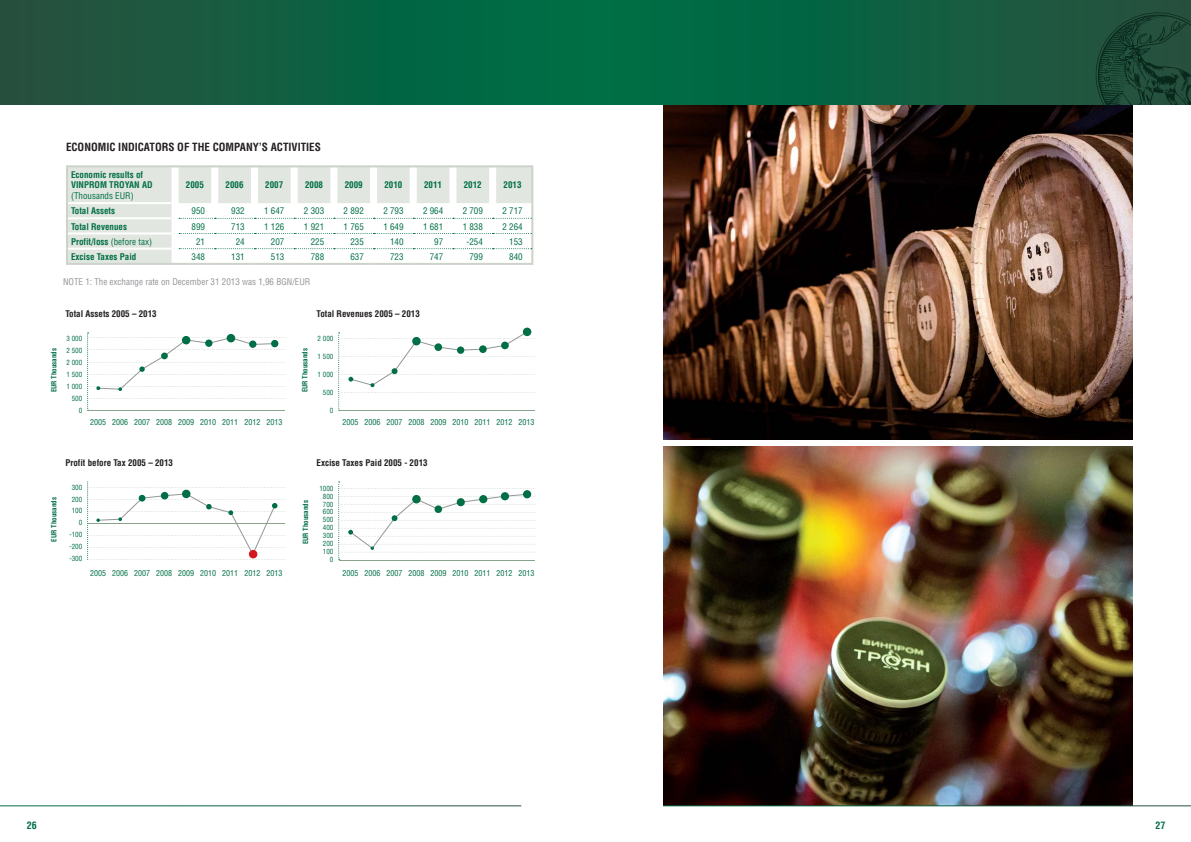
<style>
.page{position:relative;width:1191px;height:842px;background:#fff}
.page>*{position:absolute;margin:0;border:0;box-sizing:border-box;transform-origin:0 0}
.t1{font:700 condensed 11px "Helvetica CE";color:#231f20}
.t2{font:700 condensed 10px "Helvetica CE";letter-spacing:.01em;color:#006f45}
.t3{font:condensed 9px "Helvetica CE";color:#006f45}
.t4{font:700 condensed 9px/10.8px "Helvetica CE";color:#006f45}
.t5{font:700 condensed 9px "Helvetica CE";color:#231f20}
.t6{font:condensed 9px "Helvetica CE";color:#939598}
.t7{font:condensed 8px "Helvetica CE";color:#006f45}
.t8{font:condensed 7px/7.9px "Helvetica CE";color:#006f45;text-align:right}
.t9{font:700 condensed 7px "Helvetica CE";color:#006f45}
.s1{font-weight:400}
.s2{color:#231f20}
</style>
<div class="page">
<img style="left:663px;top:446px;width:469px;height:359px">
<img style="left:663px;top:105px;width:469px;height:335px">
<hr style="left:89px;top:411px;width:196px;height:1px;background:#8aa48c">
<hr style="left:340px;top:560px;width:195px;height:1px;background:#8aa48c">
<div style="left:0;top:0;width:595px;height:105px;background:linear-gradient(to right,#294f3e,#007045)"></div>
<div style="left:595px;top:0;width:596px;height:105px;background:linear-gradient(to right,#007045,#28503e)"></div>
<div style="left:68px;top:167px;width:463px;height:96px;background:#e2e6e0"></div>
<hr style="left:531px;top:167px;width:2px;height:36px;background:#ccd3c9">
<div style="left:172px;top:167px;width:6px;height:36px;background:#fff"></div>
<div style="left:211px;top:167px;width:7px;height:36px;background:#fff"></div>
<div style="left:251px;top:167px;width:7px;height:36px;background:#fff"></div>
<div style="left:291px;top:167px;width:7px;height:36px;background:#fff"></div>
<div style="left:330px;top:167px;width:7px;height:36px;background:#fff"></div>
<div style="left:370px;top:167px;width:7px;height:36px;background:#fff"></div>
<div style="left:410px;top:167px;width:7px;height:36px;background:#fff"></div>
<div style="left:449px;top:167px;width:7px;height:36px;background:#fff"></div>
<div style="left:489px;top:167px;width:7px;height:36px;background:#fff"></div>
<div style="left:171px;top:203px;width:7px;height:15px;background:#fff"></div>
<div style="left:171px;top:218px;width:7px;height:15px;background:#fff"></div>
<div style="left:171px;top:233px;width:7px;height:16px;background:#fff"></div>
<div style="left:171px;top:249px;width:7px;height:14px;background:#fff"></div>
<hr style="left:68px;top:202px;width:104px;height:2px;background:#fff">
<hr style="left:68px;top:217px;width:104px;height:2px;background:#fff">
<hr style="left:68px;top:232px;width:104px;height:2px;background:#fff">
<hr style="left:68px;top:248px;width:104px;height:2px;background:#fff">
<hr style="left:66px;top:167px;width:2px;height:36px;background:#ccd3c9">
<hr style="left:66px;top:165px;width:109px;height:2px;background:#ccd3c9">
<svg style="left:66px;top:203px;width:2px;height:60px"></svg>
<hr style="left:175px;top:165px;width:358px;height:2px;background:#ccd3c9">
<hr style="left:66px;top:263px;width:109px;height:2px;background:#ccd3c9">
<hr style="left:175px;top:263px;width:40px;height:2px;background:#ccd3c9">
<hr style="left:215px;top:263px;width:39px;height:2px;background:#ccd3c9">
<hr style="left:254px;top:263px;width:40px;height:2px;background:#ccd3c9">
<hr style="left:294px;top:263px;width:40px;height:2px;background:#ccd3c9">
<hr style="left:334px;top:263px;width:39px;height:2px;background:#ccd3c9">
<hr style="left:373px;top:263px;width:40px;height:2px;background:#ccd3c9">
<svg style="left:179px;top:203px;width:354px;height:60px"></svg>
<hr style="left:413px;top:263px;width:120px;height:2px;background:#ccd3c9">
<svg style="left:87px;top:332px;width:199px;height:79px"></svg>
<div style="left:161px;top:353px;width:7px;height:6px;background:#006f45;border-radius:50%"></div>
<div style="left:182px;top:336px;width:8px;height:8px;background:#006f45;border-radius:50%"></div>
<div style="left:205px;top:339px;width:7px;height:8px;background:#006f45;border-radius:50%"></div>
<div style="left:249px;top:340px;width:7px;height:8px;background:#006f45;border-radius:50%"></div>
<div style="left:271px;top:340px;width:7px;height:7px;background:#006f45;border-radius:50%"></div>
<div style="left:227px;top:334px;width:8px;height:8px;background:#006f45;border-radius:50%"></div>
<svg style="left:87px;top:481px;width:199px;height:79px"></svg>
<div style="left:249px;top:550px;width:8px;height:8px;background:#d31820;border-radius:50%"></div>
<svg style="left:338px;top:331px;width:197px;height:80px"></svg>
<div style="left:412px;top:337px;width:9px;height:8px;background:#006f45;border-radius:50%"></div>
<div style="left:434px;top:343px;width:8px;height:8px;background:#006f45;border-radius:50%"></div>
<div style="left:457px;top:346px;width:7px;height:8px;background:#006f45;border-radius:50%"></div>
<div style="left:479px;top:345px;width:8px;height:8px;background:#006f45;border-radius:50%"></div>
<div style="left:501px;top:342px;width:8px;height:7px;background:#006f45;border-radius:50%"></div>
<div style="left:523px;top:328px;width:8px;height:8px;background:#006f45;border-radius:50%"></div>
<svg style="left:338px;top:481px;width:196px;height:79px"></svg>
<div style="left:412px;top:495px;width:9px;height:8px;background:#006f45;border-radius:50%"></div>
<div style="left:434px;top:505px;width:8px;height:8px;background:#006f45;border-radius:50%"></div>
<div style="left:457px;top:498px;width:8px;height:8px;background:#006f45;border-radius:50%"></div>
<div style="left:479px;top:495px;width:8px;height:8px;background:#006f45;border-radius:50%"></div>
<div style="left:501px;top:492px;width:8px;height:8px;background:#006f45;border-radius:50%"></div>
<div style="left:523px;top:490px;width:8px;height:8px;background:#006f45;border-radius:50%"></div>
<svg style="left:1095px;top:12px;width:96px;height:94px;background:#1e4736"></svg>
<h1 class="t1" style="left:66px;top:141px;width:256px">ECONOMIC INDICATORS OF THE COMPANY’S ACTIVITIES</h1>
<p class="t4" style="left:71px;top:169px;width:83px">Economic results of<br>VINPROM TROYAN AD</p>
<p class="t3" style="left:71px;top:192px;width:64px">(Thousands EUR)</p>
<p class="t4" style="left:186px;top:180px;width:19px">2005</p>
<p class="t4" style="left:226px;top:180px;width:19px">2006</p>
<p class="t4" style="left:265px;top:180px;width:19px">2007</p>
<p class="t4" style="left:305px;top:180px;width:19px">2008</p>
<p class="t4" style="left:345px;top:180px;width:19px">2009</p>
<p class="t4" style="left:384px;top:180px;width:19px">2010</p>
<p class="t4" style="left:424px;top:180px;width:19px">2011</p>
<p class="t4" style="left:464px;top:180px;width:19px">2012</p>
<p class="t4" style="left:503px;top:180px;width:19px">2013</p>
<p class="t4" style="left:71px;top:206px;width:46px">Total Assets</p>
<p class="t3" style="left:192px;top:207px;width:15px">950</p>
<p class="t3" style="left:231px;top:207px;width:15px">932</p>
<p class="t3" style="left:264px;top:207px;width:22px">1 647</p>
<p class="t3" style="left:304px;top:207px;width:22px">2 303</p>
<p class="t3" style="left:344px;top:207px;width:22px">2 892</p>
<p class="t3" style="left:383px;top:207px;width:22px">2 793</p>
<p class="t3" style="left:423px;top:207px;width:22px">2 964</p>
<p class="t3" style="left:463px;top:207px;width:22px">2 709</p>
<p class="t3" style="left:502px;top:207px;width:22px">2 717</p>
<p class="t4" style="left:71px;top:221px;width:58px">Total Revenues</p>
<p class="t3" style="left:192px;top:222px;width:15px">899</p>
<p class="t3" style="left:231px;top:222px;width:15px">713</p>
<p class="t3" style="left:264px;top:222px;width:22px">1 126</p>
<p class="t3" style="left:304px;top:222px;width:22px">1 921</p>
<p class="t3" style="left:344px;top:222px;width:22px">1 765</p>
<p class="t3" style="left:383px;top:222px;width:22px">1 649</p>
<p class="t3" style="left:423px;top:222px;width:22px">1 681</p>
<p class="t3" style="left:463px;top:222px;width:22px">1 838</p>
<p class="t3" style="left:502px;top:222px;width:22px">2 264</p>
<p class="t4" style="left:71px;top:237px;width:82px">Profit/loss <span class="s1">(before tax)</span></p>
<p class="t3" style="left:196px;top:237px;width:10px">21</p>
<p class="t3" style="left:236px;top:237px;width:10px">24</p>
<p class="t3" style="left:271px;top:237px;width:15px">207</p>
<p class="t3" style="left:311px;top:237px;width:15px">225</p>
<p class="t3" style="left:350px;top:237px;width:15px">235</p>
<p class="t3" style="left:390px;top:237px;width:15px">140</p>
<p class="t3" style="left:434px;top:237px;width:10px">97</p>
<p class="t3" style="left:466px;top:237px;width:18px">-254</p>
<p class="t3" style="left:509px;top:237px;width:15px">153</p>
<p class="t4" style="left:71px;top:252px;width:67px">Excise Taxes Paid</p>
<p class="t3" style="left:192px;top:252px;width:15px">348</p>
<p class="t3" style="left:231px;top:252px;width:15px">131</p>
<p class="t3" style="left:271px;top:252px;width:15px">513</p>
<p class="t3" style="left:311px;top:252px;width:15px">788</p>
<p class="t3" style="left:350px;top:252px;width:15px">637</p>
<p class="t3" style="left:390px;top:252px;width:15px">723</p>
<p class="t3" style="left:430px;top:252px;width:15px">747</p>
<p class="t3" style="left:469px;top:252px;width:15px">799</p>
<p class="t3" style="left:509px;top:252px;width:15px">840</p>
<p class="t6" style="left:63px;top:277px;width:249px">NOTE 1: The exchange rate on December 31 2013 was 1,96 BGN/EUR</p>
<p class="t9" style="left:51px;top:392px;width:46px;rotate:-90deg">EUR Thousands</p>
<p class="t5" style="left:65px;top:309px;width:93px">Total Assets 2005 – 2013</p>
<p class="t8" style="left:66px;top:333px;width:17px;line-height:12px">3 000<br>2 500<br>2 000<br>1 500<br>1 000<br>500<br>0</p>
<p class="t7" style="left:90px;top:419px;width:193px">2005 2006 2007 2008 2009 2010 2011 2012 2013</p>
<p class="t9" style="left:51px;top:541px;width:46px;rotate:-90deg">EUR Thousands</p>
<p class="t5" style="left:65px;top:458px;width:109px">Profit before Tax 2005 – 2013</p>
<p class="t8" style="left:69px;top:482px;width:14px;line-height:11.8px">300<br>200<br>100<br>0 -100 -200 -300</p>
<p class="t7" style="left:90px;top:570px;width:193px">2005 2006 2007 2008 2009 2010 2011 2012 2013</p>
<p class="t9" style="left:302px;top:392px;width:46px;rotate:-90deg">EUR Thousands</p>
<p class="t5" style="left:316px;top:309px;width:105px">Total Revenues 2005 – 2013</p>
<p class="t8" style="left:317px;top:335px;width:17px">2 000</p>
<p class="t8" style="left:317px;top:353px;width:17px">1 500</p>
<p class="t8" style="left:317px;top:371px;width:17px">1 000</p>
<p class="t8" style="left:323px;top:389px;width:12px">500</p>
<p class="t8" style="left:330px;top:407px;width:5px">0</p>
<p class="t7" style="left:342px;top:419px;width:194px">2005 2006 2007 2008 2009 2010 2011 2012 2013</p>
<p class="t9" style="left:302px;top:544px;width:46px;rotate:-90deg">EUR Thousands</p>
<p class="t5" style="left:316px;top:458px;width:113px">Excise Taxes Paid 2005 - 2013</p>
<p class="t8" style="left:319px;top:485px;width:15px">1000<br>800<br>700<br>600<br>500<br>400<br>300<br>200<br>100<br>0</p>
<p class="t7" style="left:342px;top:570px;width:194px">2005 2006 2007 2008 2009 2010 2011 2012 2013</p>
<p class="t2" style="left:27px;top:820px;width:14px">26<span class="s2">26</span></p>
<p class="t2" style="left:1155px;top:820px;width:14px">27<span class="s2">27</span></p>
</div>
